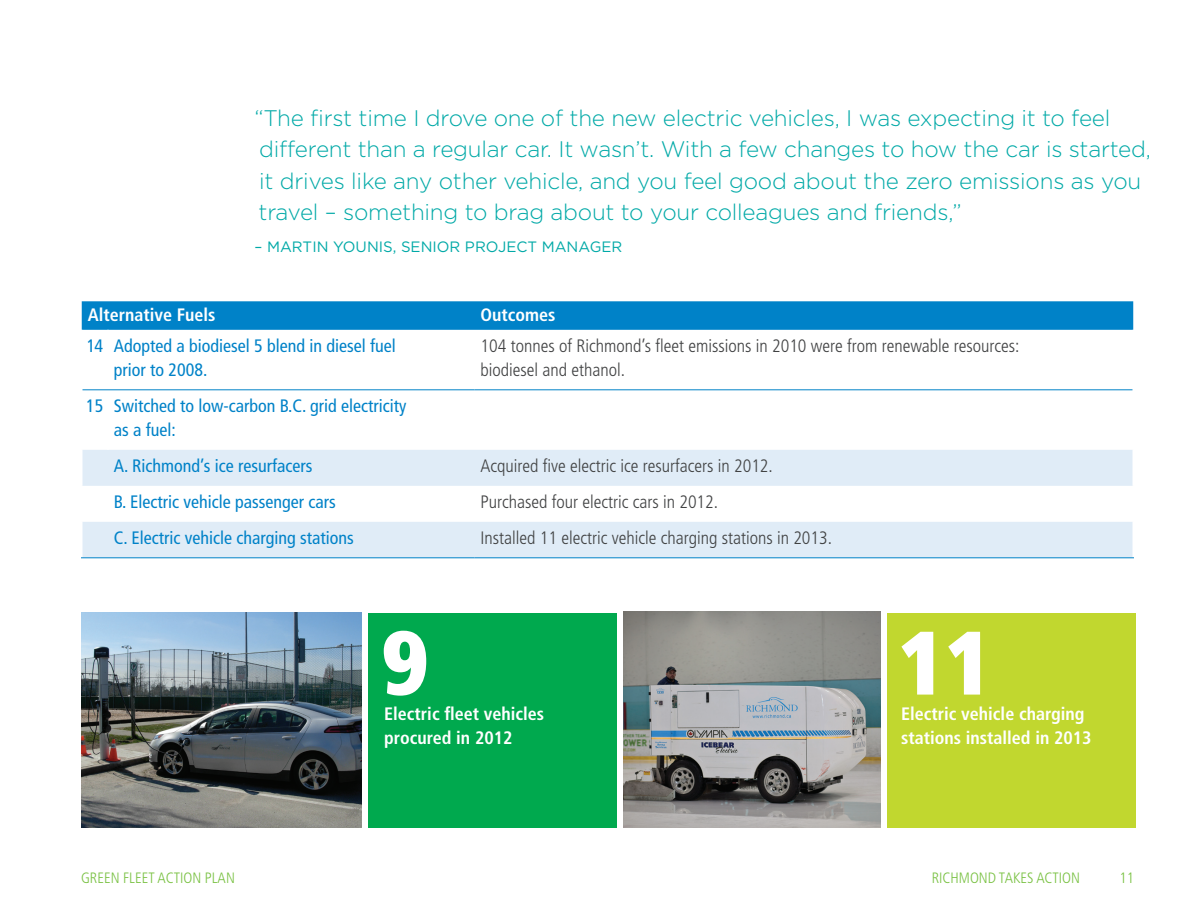
<style>
.page{position:relative;width:1188px;height:918px;background:#fff}
.page>*{position:absolute;margin:0;border:0;box-sizing:border-box;transform-origin:0 0}
.t1{font:900 condensed 90px "Frutiger LT Std";color:#fff}
.t2{font:300 22.5px/31.5px "Gotham";letter-spacing:-.01em;color:#00a9a7}
.t3{font:300 condensed 18px/24px "Frutiger LT Std";color:#414243}
.t4{font:condensed 18px/24px "Frutiger LT Std";color:#0082c8}
.t5{font:700 condensed 18px/24px "Frutiger LT Std";color:#fff}
.t6{font:300 condensed 15px "Frutiger LT Std";color:#79c142}
.t7{font:15px "Gotham";color:#00a9a7}
</style>
<div class="page">
<div style="left:82px;top:301px;width:1051px;height:29px;background:#0082c8"></div>
<svg style="left:82px;top:450px;width:1050px;height:108px;fill:#e0ecf7"></svg>
<svg style="left:82px;top:390px;width:26px;height:1px"></svg>
<hr style="left:108px;top:390px;width:366px;height:1px;background:#0082c8">
<hr style="left:474px;top:390px;width:658px;height:1px;background:#0082c8">
<svg style="left:81px;top:558px;width:27px;height:1px"></svg>
<hr style="left:108px;top:558px;width:366px;height:1px;background:#0082c8">
<hr style="left:474px;top:558px;width:660px;height:1px;background:#0082c8">
<img style="left:81px;top:612px;width:280px;height:216px">
<img style="left:623px;top:611px;width:257px;height:217px">
<div style="left:368px;top:613px;width:248px;height:215px;background:#00a94e"></div>
<div style="left:887px;top:613px;width:248px;height:215px;background:#c1d72f"></div>
<p class="t2" style="left:254px;top:102px;width:898px">“The first time I drove one of the new electric vehicles, I was expecting it to feel different than a regular car. It wasn’t. With a few changes to how the car is started, it drives like any other vehicle, and you feel good about the zero emissions as you travel – something to brag about to your colleagues and friends,”</p>
<p class="t7" style="left:255px;top:238px;width:36px">– MARTIN</p>
<p class="t7" style="left:333px;top:238px;width:79px">YOUNIS, SENIOR</p>
<p class="t7" style="left:465px;top:238px;width:53px">PROJECT</p>
<p class="t7" style="left:542px;top:238px;width:26px">MANA</p>
<p class="t7" style="left:590px;top:238px;width:23px">GER</p>
<p class="t5" style="left:88px;top:303px;width:129px">Alternative Fuels</p>
<p class="t5" style="left:480px;top:303px;width:77px">Outcomes</p>
<p class="t4" style="left:114px;top:334px;width:283px;text-indent:-27px">14 Adopted a biodiesel 5 blend in diesel fuel prior to 2008.</p>
<p class="t3" style="left:480px;top:334px;width:541px">104 tonnes of Richmond’s fleet emissions in 2010 were from renewable resources: biodiesel and ethanol.</p>
<p class="t4" style="left:114px;top:394px;width:294px;text-indent:-28px">15 Switched to low-carbon B.C. grid electricity as a fuel:</p>
<p class="t4" style="left:114px;top:454px;width:200px">A. Richmond’s ice resurfacers</p>
<p class="t3" style="left:480px;top:454px;width:294px">Acquired five electric ice resurfacers in 2012.</p>
<p class="t4" style="left:114px;top:490px;width:223px">B. Electric vehicle passenger cars</p>
<p class="t3" style="left:480px;top:490px;width:239px">Purchased four electric cars in 2012.</p>
<p class="t4" style="left:114px;top:526px;width:241px">C. Electric vehicle charging stations</p>
<p class="t3" style="left:480px;top:526px;width:353px">Installed 11 electric vehicle charging stations in 2013.</p>
<h1 class="t1" style="left:382px;top:608px;width:48px">9</h1>
<h1 class="t1" style="left:899px;top:608px;width:95px">11</h1>
<p class="t5" style="left:901px;top:702px;width:192px">Electric vehicle charging stations installed in 2013</p>
<p class="t5" style="left:384px;top:702px;width:161px">Electric fleet vehicles procured in 2012</p>
<p class="t6" style="left:81px;top:869px;width:155px">GREEN FLEET ACTION PLAN</p>
<p class="t6" style="left:932px;top:869px;width:150px">RICHMOND TAKES ACTION</p>
<p class="t6" style="left:1120px;top:869px;width:16px">11</p>
</div>
